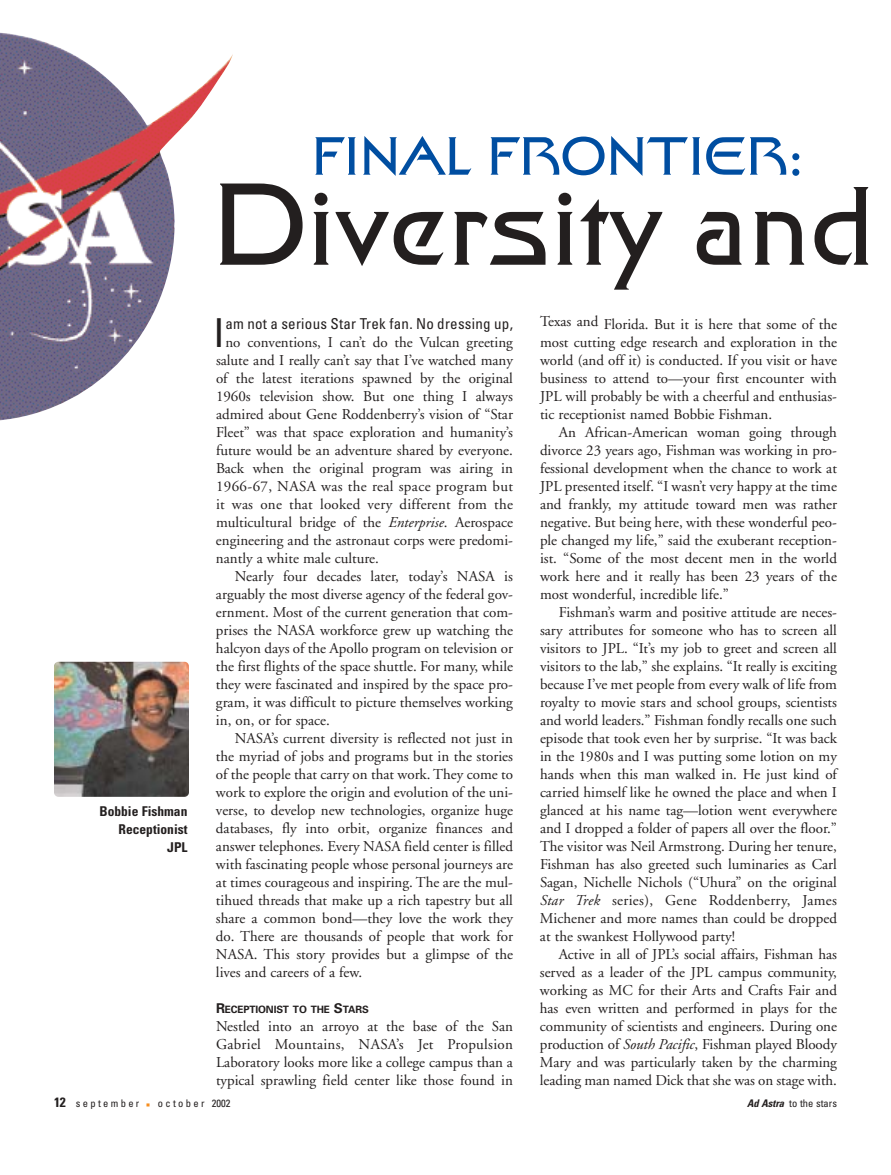
<style>
.page{position:relative;width:891px;height:1175px;background:#fff}
.page>*{position:absolute;margin:0;border:0;box-sizing:border-box;transform-origin:0 0}
.t1{font:117px "Final Frontier";color:#231f1f}
.t2{font:54px "Final Frontier";color:#004ea1}
.t3{font:condensed 39.9px "Univers";color:#231f1f}
.t4{font:15px/18px "Adobe Garamond";color:#231f1f;text-align:justify}
.t5{font:condensed 15px "Univers";letter-spacing:.02em;color:#231f1f}
.t6{font:700 condensed 13.5px/18px "Univers";color:#231f1f;text-align:right}
.t7{font:condensed 10.5px "Univers";letter-spacing:.22em;color:#231f1f}
.t8{font:condensed 10.5px "Univers";color:#231f1f}
.t9{font:700 10.2px "Univers";letter-spacing:-.015em;color:#231f1f}
.s1{font-style:italic}
.s2{font-size:13.5px}
.s3{font-weight:700;font-size:13.5px}
.s4{font-weight:700;font-style:italic}
</style>
<div class="page">
<img style="left:0;top:32px;width:233px;height:389px">
<img style="left:54px;top:662px;width:135px;height:134px;border-radius:4px">
<div style="left:216px;top:315px;width:621px;height:779px;background:#fff"></div>
<p class="t6" style="left:99px;top:804px;width:90px">Bobbie Fishman<br>Receptionist<br>JPL</p>
<h2 class="t2" style="left:311px;top:139px;width:494px">FIN@L FRONTIER:</h2>
<h1 class="t1" style="left:211px;top:187px;width:665px">Diversity ^nd</h1>
<h3 class="t3" style="left:214px;top:318px;width:13px">I</h3>
<p class="t5" style="left:225px;top:318px;width:289px">am not a serious Star Trek fan. No dressing up,</p>
<p class="t4" style="left:216px;top:334px;width:299px;text-indent:9px">no conventions, I can’t do the Vulcan greeting salute and I really can’t say that I’ve watched many of the latest iterations spawned by the original 1960s television show. But one thing I always admired about Gene Roddenberry’s vision of “Star Fleet” was that space exploration and humanity’s future would be an adventure shared by everyone.<br>Back when the original program was airing in 1966-67, NASA was the real space program but it was one that looked very different from the multicultural bridge of the <span class="s1">Enterprise</span>. Aerospace engineering and the astronaut corps were predomi&shy;nantly a white male culture.</p>
<p class="t4" style="left:216px;top:568px;width:299px;text-indent:19px">Nearly four decades later, today’s NASA is arguably the most diverse agency of the federal gov&shy;ernment. Most of the current generation that com&shy;prises the NASA workforce grew up watching the halcyon days of the Apollo program on television or the first flights of the space shuttle. For many, while they were fascinated and inspired by the space pro&shy;gram, it was difficult to picture themselves working in, on, or for space.</p>
<p class="t4" style="left:216px;top:730px;width:299px;text-indent:19px">NASA’s current diversity is reflected not just in the myriad of jobs and programs but in the stories of the people that carry on that work. They come to work to explore the origin and evolution of the uni&shy;verse, to develop new technologies, organize huge databases, fly into orbit, organize finances and answer telephones. Every NASA field center is filled with fascinating people whose personal journeys are at times courageous and inspiring. The are the mul&shy;tihued threads that make up a rich tapestry but all share a common bond—they love the work they do. There are thousands of people that work for NASA. This story provides but a glimpse of the lives and careers of a few.</p>
<p class="t9" style="left:216px;top:1005px;width:154px"><span class="s2">R</span>ECEPTIONIST TO THE <span class="s2">S</span>TARS</p>
<p class="t4" style="left:216px;top:1018px;width:299px">Nestled into an arroyo at the base of the San Gabriel Mountains, NASA’s Jet Propulsion Laboratory looks more like a college campus than a typical sprawling field center like those found in</p>
<p class="t4" style="left:540px;top:316px;width:299px">Texas and Florida. But it is here that some of the most cutting edge research and exploration in the world (and off it) is conducted. If you visit or have business to attend to—your first encounter with JPL will probably be with a cheerful and enthusias&shy;tic receptionist named Bobbie Fishman.</p>
<p class="t4" style="left:540px;top:424px;width:299px;text-indent:19px">An African-American woman going through divorce 23 years ago, Fishman was working in pro&shy;fessional development when the chance to work at JPL presented itself. “I wasn’t very happy at the time and frankly, my attitude toward men was rather negative. But being here, with these wonderful peo&shy;ple changed my life,” said the exuberant reception&shy;ist. “Some of the most decent men in the world work here and it really has been 23 years of the most wonderful, incredible life.”</p>
<p class="t4" style="left:540px;top:604px;width:299px;text-indent:19px">Fishman’s warm and positive attitude are neces&shy;sary attributes for someone who has to screen all visitors to JPL. “It’s my job to greet and screen all visitors to the lab,” she explains. “It really is exciting because I’ve met people from every walk of life from royalty to movie stars and school groups, scientists and world leaders.” Fishman fondly recalls one such episode that took even her by surprise. “It was back in the 1980s and I was putting some lotion on my hands when this man walked in. He just kind of carried himself like he owned the place and when I glanced at his name tag—lotion went everywhere and I dropped a folder of papers all over the floor.” The visitor was Neil Armstrong. During her tenure, Fishman has also greeted such luminaries as Carl Sagan, Nichelle Nichols (“Uhura” on the original <span class="s1">Star Trek</span> series), Gene Roddenberry, James Michener and more names than could be dropped at the swankest Hollywood party!</p>
<p class="t4" style="left:540px;top:946px;width:299px;text-indent:19px">Active in all of JPL’s social affairs, Fishman has served as a leader of the JPL campus community, working as MC for their Arts and Crafts Fair and has even written and performed in plays for the community of scientists and engineers. During one production of <span class="s1">South Pacific</span>, Fishman played Bloody Mary and was particularly taken by the charming leading man named Dick that she was on stage with.</p>
<p class="t7" style="left:54px;top:1099px;width:87px"><span class="s3">12</span> september</p>
<p class="t7" style="left:158px;top:1099px;width:74px">october 2002</p>
<p class="t8" style="left:747px;top:1099px;width:91px"><span class="s4">Ad Astra</span> to the stars</p>
</div>
